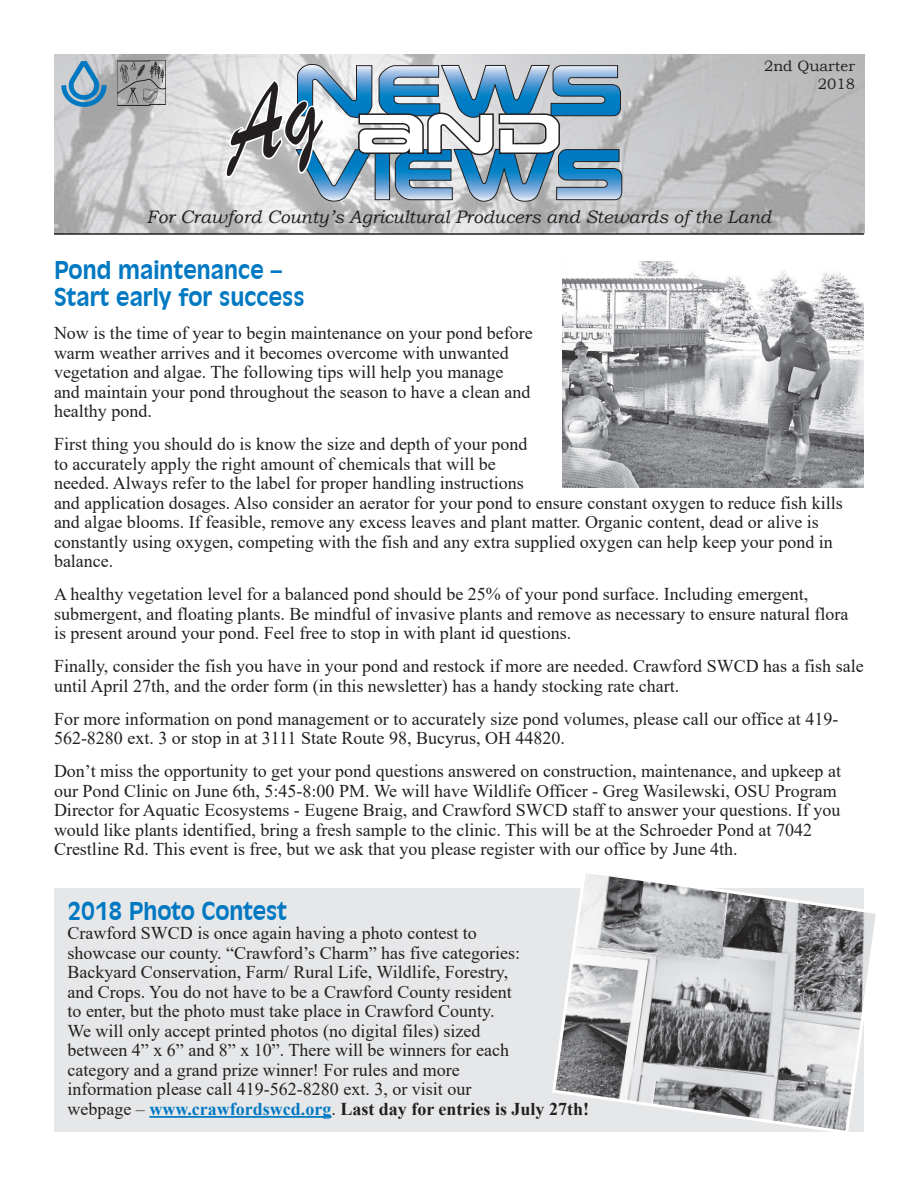
<style>
.page{position:relative;width:918px;height:1188px;background:#fff}
.page>*{position:absolute;margin:0;border:0;box-sizing:border-box;transform-origin:0 0}
.Headline{font:700 24px "Incised 901 BT";color:#0079c2;scale:.94 1}
.Text{font:18px/19.5px "Times New Roman";color:#231f20}
.t1{font:italic 18px "Bookman Old Style";color:#231f20}
.Text-2{font:700 18px "Times New Roman";color:#231f20}
.t2{font:15px "Bookman Old Style";color:#231f20}
.s1{font-weight:400}
.s2{color:#0079c2}
</style>
<div class="page">
<img style="left:54px;top:54px;width:810px;height:179px">
<hr style="left:54px;top:233px;width:810px;height:2px;background:#231f20">
<img style="left:117px;top:60px;width:49px;height:46px">
<svg style="left:223px;top:64px;width:400px;height:138px"></svg>
<img style="left:61px;top:60px;width:47px;height:48px">
<img style="left:562px;top:261px;width:302px;height:226px">
<div style="left:54px;top:888px;width:810px;height:243px;background:#e6e7e9"></div>
<hr style="left:149px;top:1116px;width:182px;height:2px;background:#0079c2">
<svg style="left:550px;top:873px;width:326px;height:259px"></svg>
<p class="t2" style="left:764px;top:56px;width:92px">2nd Quarter</p>
<p class="t2" style="left:818px;top:74px;width:39px">2018</p>
<p class="t1" style="left:147px;top:204px;width:626px">For Crawford County’s Agricultural Producers and Stewards of the Land</p>
<p class="Headline" style="left:54px;top:256px;width:244px">Pond maintenance –</p>
<p class="Headline" style="left:54px;top:283px;width:268px">Start early for success</p>
<p class="Text" style="left:54px;top:323px;width:480px">Now is the time of year to begin maintenance on your pond before warm weather arrives and it becomes overcome with unwanted vegetation and algae. The following tips will help you manage and maintain your pond throughout the season to have a clean and healthy pond.</p>
<p class="Text" style="left:54px;top:434px;width:790px">First thing you should do is know the size and depth of your pond<br>to accurately apply the right amount of chemicals that will be<br>needed. Always refer to the label for proper handling instructions<br>and application dosages. Also consider an aerator for your pond to ensure constant oxygen to reduce fish kills and algae blooms. If feasible, remove any excess leaves and plant matter. Organic content, dead or alive is constantly using oxygen, competing with the fish and any extra supplied oxygen can help keep your pond in balance.</p>
<p class="Text" style="left:54px;top:584px;width:796px">A healthy vegetation level for a balanced pond should be 25% of your pond surface. Including emergent, submergent, and floating plants. Be mindful of invasive plants and remove as necessary to ensure natural flora is present around your pond. Feel free to stop in with plant id questions.</p>
<p class="Text" style="left:54px;top:656px;width:811px">Finally, consider the fish you have in your pond and restock if more are needed. Crawford SWCD has a fish sale until April 27th, and the order form (in this newsletter) has a handy stocking rate chart.</p>
<p class="Text" style="left:54px;top:708px;width:786px">For more information on pond management or to accurately size pond volumes, please call our office at 419-<br>562-8280 ext. 3 or stop in at 3111 State Route 98, Bucyrus, OH 44820.</p>
<p class="Text" style="left:54px;top:761px;width:789px">Don’t miss the opportunity to get your pond questions answered on construction, maintenance, and upkeep at our Pond Clinic on June 6th, 5:45-8:00 PM. We will have Wildlife Officer - Greg Wasilewski, OSU Program Director for Aquatic Ecosystems - Eugene Braig, and Crawford SWCD staff to answer your questions. If you would like plants identified, bring a fresh sample to the clinic. This will be at the Schroeder Pond at 7042<br>Crestline Rd. This event is free, but we ask that you please register with our office by June 4th.</p>
<p class="Headline" style="left:68px;top:897px;width:235px">2018 Photo Contest</p>
<p class="Text" style="left:68px;top:923px;width:411px">Crawford SWCD is once again having a photo contest to</p>
<p class="Text" style="left:68px;top:943px;width:454px">showcase our county. “Crawford’s Charm” has five categories:</p>
<p class="Text" style="left:68px;top:962px;width:442px">Backyard Conservation, Farm/ Rural Life, Wildlife, Forestry,</p>
<p class="Text" style="left:68px;top:982px;width:446px">and Crops. You do not have to be a Crawford County resident</p>
<p class="Text" style="left:68px;top:1001px;width:429px">to enter, but the photo must take place in Crawford County.</p>
<p class="Text" style="left:68px;top:1021px;width:415px">We will only accept printed photos (no digital files) sized</p>
<p class="Text" style="left:68px;top:1040px;width:443px">between 4” x 6” and 8” x 10”. There will be winners for each</p>
<p class="Text" style="left:68px;top:1060px;width:394px">category and a grand prize winner! For rules and more</p>
<p class="Text" style="left:68px;top:1079px;width:405px">information please call 419-562-8280 ext. 3, or visit our</p>
<p class="Text-2" style="left:68px;top:1096px;width:523px"><span class="s1">webpage –</span> <span class="s2">www.crawfordswcd.org</span><span class="s1">.</span> Last day for entries is July 27th!</p>
</div>
